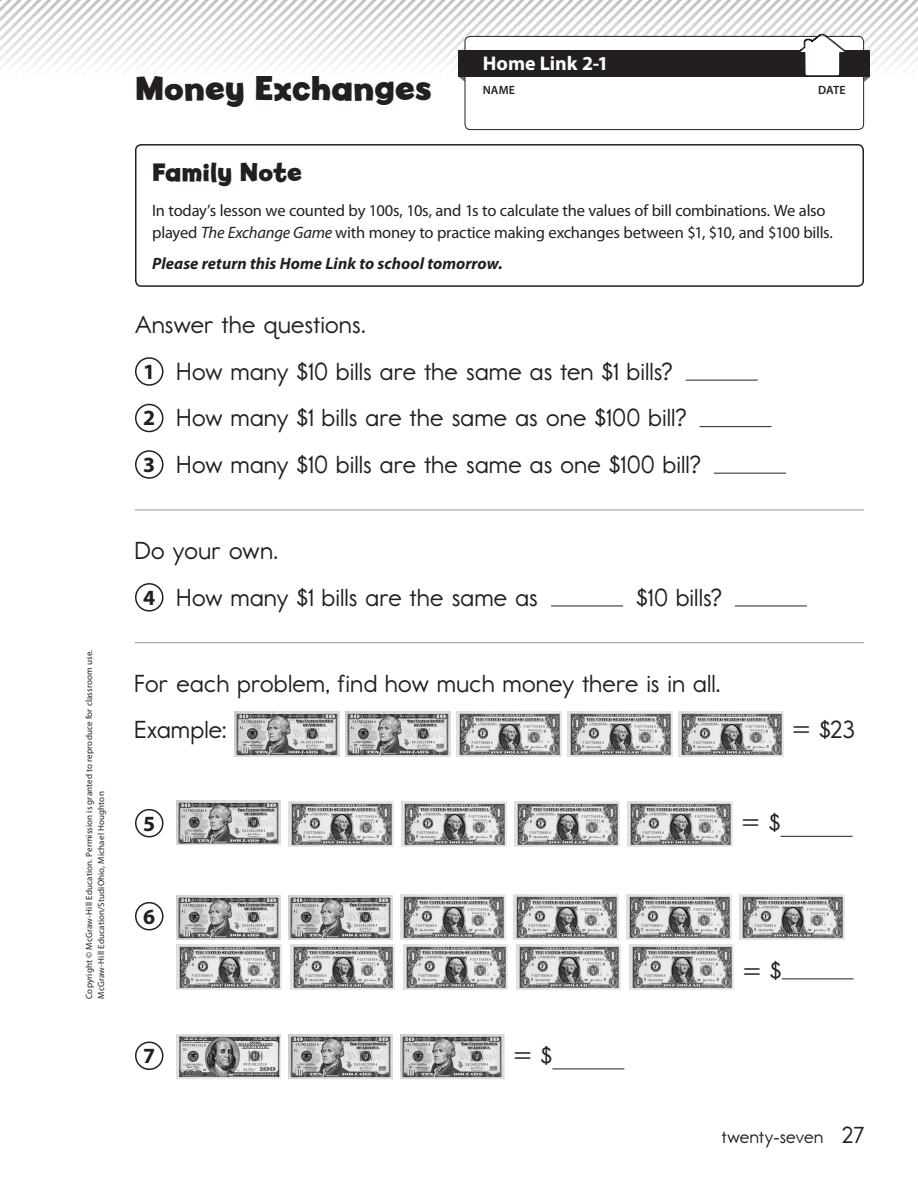
<style>
.page{position:relative;width:918px;height:1184px;background:#fff}
.page>*{position:absolute;margin:0;border:0;box-sizing:border-box;transform-origin:0 0}
.t1{font:700 36px "Billy";letter-spacing:.005em;color:#231f20}
.t2{font:700 27px "Billy";letter-spacing:.005em;color:#231f20}
.t3{font:24.75px/46.5px "Report School Rg";letter-spacing:.02em;color:#231f20}
.t4{font:24.75px "Uni Math 2";color:#231f20}
.t5{font:700 21.75px "Myriad Pro";color:#231f20}
.t6{font:700 19.8px "Myriad Pro";letter-spacing:-.005em;color:#fff}
.t7{font:18px "Report School Rg";letter-spacing:.015em;color:#231f20}
.t8{font:16.5px/21.8px "Myriad Pro";letter-spacing:-.015em;color:#231f20}
.t9{font:italic 700 16.5px "Myriad Pro";color:#231f20}
.t10{font:600 12px "Myriad Pro";letter-spacing:.01em;color:#231f20}
.t11{font:9px/12px "Myriad Pro";letter-spacing:.015em;color:#231f20}
.s1{font-style:italic}
.s2{font-family:"Myriad Pro";font-weight:700;font-size:21.75px}
.s3{font-family:"Uni Math 2"}
.s4{font-family:"Report School Rg"}
.s5{font-size:23.25px}
</style>
<div class="page">
<img style="left:355px;top:0;width:67px;height:66px">
<img style="left:422px;top:0;width:266px;height:77px">
<img style="left:98px;top:0;width:257px;height:66px">
<img style="left:688px;top:0;width:218px;height:66px">
<img style="left:0;top:0;width:98px;height:66px">
<img style="left:876px;top:9px;width:42px;height:57px">
<img style="left:915px;top:48px;width:3px;height:18px">
<img style="left:0;top:0;width:79px;height:52px">
<svg style="left:459px;top:77px;width:6px;height:5px"></svg>
<div style="left:465px;top:36px;width:399px;height:94px;background:#fff;border-radius:5px"></div>
<div style="left:465px;top:36px;width:399px;height:94px;border:1px solid #231f20;border-radius:5px"></div>
<div style="left:459px;top:50px;width:411px;height:27px;background:#231f20"></div>
<svg style="left:864px;top:77px;width:6px;height:5px"></svg>
<hr style="left:135px;top:509px;width:729px;height:1px;background:#939598">
<hr style="left:135px;top:642px;width:729px;height:1px;background:#939598">
<div style="left:135px;top:357px;width:29px;height:29px;border:2px solid #231f20;border-radius:50%"></div>
<hr style="left:686px;top:380px;width:72px;height:1px;background:#231f20">
<div style="left:135px;top:404px;width:29px;height:28px;border:2px solid #231f20;border-radius:50%"></div>
<hr style="left:700px;top:426px;width:72px;height:1px;background:#231f20">
<div style="left:135px;top:450px;width:29px;height:29px;border:2px solid #231f20;border-radius:50%"></div>
<hr style="left:714px;top:473px;width:72px;height:1px;background:#231f20">
<div style="left:135px;top:583px;width:29px;height:28px;border:2px solid #231f20;border-radius:50%"></div>
<hr style="left:551px;top:605px;width:72px;height:1px;background:#231f20">
<hr style="left:735px;top:605px;width:72px;height:1px;background:#231f20">
<img style="left:235px;top:711px;width:105px;height:45px">
<img style="left:346px;top:711px;width:105px;height:45px">
<img style="left:457px;top:712px;width:105px;height:44px">
<img style="left:568px;top:712px;width:104px;height:44px">
<img style="left:678px;top:712px;width:105px;height:44px">
<div style="left:135px;top:809px;width:28px;height:28px;border:2px solid #231f20;border-radius:50%"></div>
<img style="left:177px;top:801px;width:104px;height:44px">
<img style="left:289px;top:802px;width:105px;height:44px">
<img style="left:402px;top:802px;width:105px;height:44px">
<img style="left:515px;top:802px;width:105px;height:44px">
<img style="left:628px;top:802px;width:105px;height:44px">
<hr style="left:781px;top:836px;width:72px;height:1px;background:#231f20">
<div style="left:135px;top:902px;width:28px;height:28px;border:2px solid #231f20;border-radius:50%"></div>
<img style="left:177px;top:895px;width:104px;height:44px">
<img style="left:289px;top:895px;width:104px;height:44px">
<img style="left:401px;top:895px;width:105px;height:44px">
<img style="left:514px;top:895px;width:105px;height:44px">
<img style="left:627px;top:895px;width:105px;height:44px">
<img style="left:740px;top:895px;width:105px;height:44px">
<img style="left:177px;top:944px;width:105px;height:45px">
<img style="left:290px;top:944px;width:105px;height:45px">
<img style="left:403px;top:944px;width:105px;height:45px">
<img style="left:516px;top:944px;width:105px;height:45px">
<img style="left:629px;top:944px;width:105px;height:45px">
<hr style="left:782px;top:978px;width:72px;height:1px;background:#231f20">
<div style="left:135px;top:1041px;width:28px;height:29px;border:2px solid #231f20;border-radius:50%"></div>
<img style="left:177px;top:1035px;width:104px;height:44px">
<img style="left:289px;top:1035px;width:104px;height:44px">
<img style="left:401px;top:1035px;width:103px;height:44px">
<hr style="left:552px;top:1068px;width:72px;height:1px;background:#231f20">
<div style="left:135px;top:144px;width:729px;height:143px;border:2px solid #231f20;border-radius:5px"></div>
<svg style="left:798px;top:34px;width:48px;height:42px"></svg>
<p class="t11" style="left:84px;top:998px;width:350px;rotate:-90deg">Copyright © McGraw-Hill Education. Permission is granted to reproduce for classroom use.<br>McGraw-Hill Education/StudiOhio, Michael Houghton</p>
<p class="t6" style="left:483px;top:56px;width:127px">Home Link 2-1</p>
<h1 class="t1" style="left:135px;top:76px;width:298px">Money Exchanges</h1>
<p class="t10" style="left:483px;top:86px;width:34px">NAME</p>
<p class="t10" style="left:818px;top:86px;width:29px">DATE</p>
<p class="t2" style="left:152px;top:163px;width:152px">Family Note</p>
<p class="t8" style="left:152px;top:201px;width:682px">In today’s lesson we counted by 100s, 10s, and 1s to calculate the values of bill combinations. We also played <span class="s1">The Exchange Game</span> with money to practice making exchanges between $1, $10, and $100 bills.</p>
<p class="t9" style="left:152px;top:257px;width:352px">Please return this Home Link to school tomorrow.</p>
<p class="t3" style="left:143px;top:304px;width:559px;text-indent:-8px">Answer the questions.<br><span class="s2">1</span> How many $10 bills are the same as ten $1 bills?<br><span class="s2">2</span> How many $1 bills are the same as one $100 bill?<br><span class="s2">3</span> How many $10 bills are the same as one $100 bill?</p>
<p class="t3" style="left:143px;top:530px;width:396px;text-indent:-8px">Do your own.<br><span class="s2">4</span> How many $1 bills are the same as</p>
<p class="t3" style="left:637px;top:576px;width:87px">$10 bills?</p>
<p class="t3" style="left:135px;top:663px;width:587px">For each problem, find how much money there is in all.<br>Example:</p>
<p class="t3" style="left:791px;top:709px;width:65px"><span class="s3">=</span> $23</p>
<p class="t5" style="left:143px;top:815px;width:14px">5</p>
<p class="t4" style="left:741px;top:811px;width:41px">= <span class="s4">$</span></p>
<p class="t5" style="left:143px;top:908px;width:14px">6</p>
<p class="t5" style="left:143px;top:1047px;width:14px">7</p>
<p class="t4" style="left:513px;top:1044px;width:41px">= <span class="s4">$</span></p>
<p class="t4" style="left:742px;top:960px;width:41px">= <span class="s4">$</span></p>
<p class="t7" style="left:722px;top:1130px;width:144px">twenty-seven <span class="s5">27</span></p>
</div>
